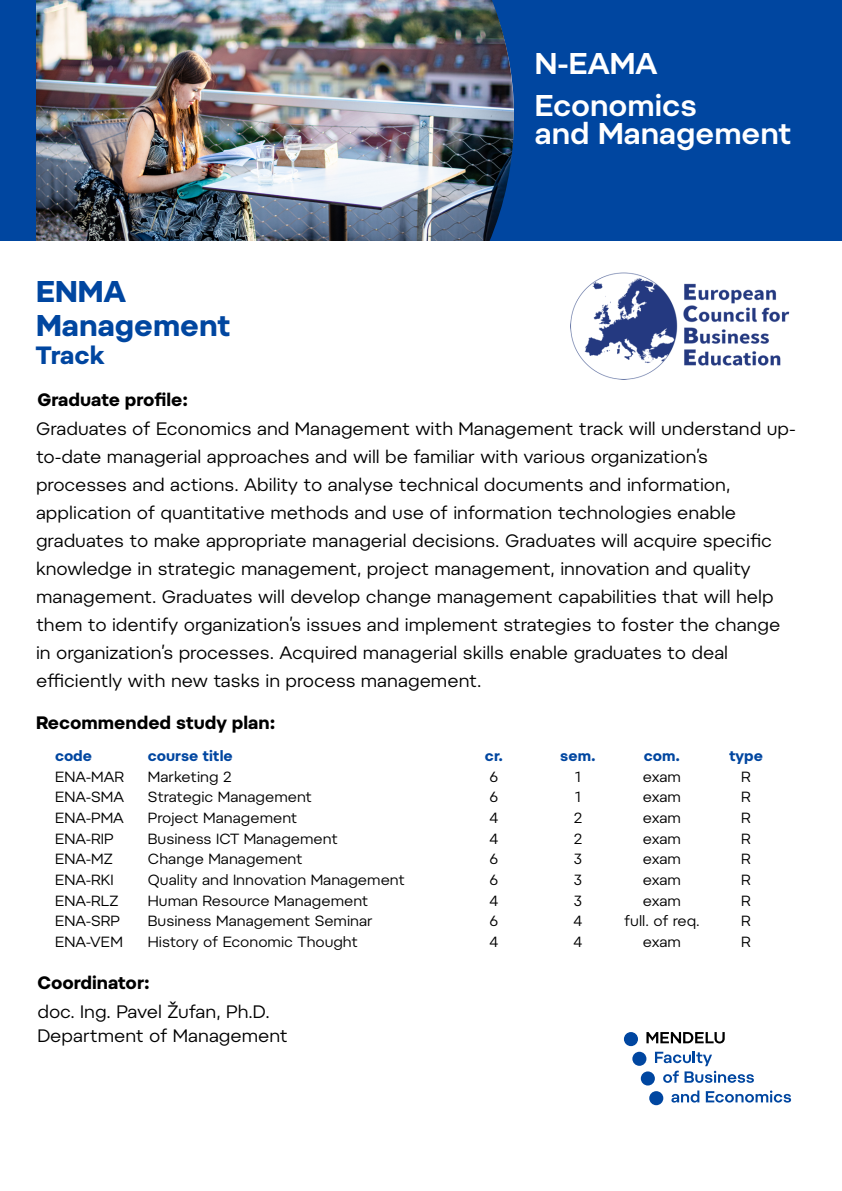
<style>
.page{position:relative;width:842px;height:1191px;background:#fff}
.page>*{position:absolute;margin:0;border:0;box-sizing:border-box;transform-origin:0 0}
.t1{font:600 30px/41.5px "Pepi";color:#fff}
.t2{font:700 30px/34px "Pepi";color:#0046a0}
.t3{font:700 25px "Pepi";letter-spacing:-.01em;color:#0046a0}
.t4{font:18px/28px "Pepi";color:#000}
.t5{font:700 18px "Pepi";color:#000}
.t6{font:14.7px "Pepi";color:#000}
.t7{font:700 14.7px "Pepi";color:#0046a0}
</style>
<div class="page">
<div style="left:0;top:0;width:842px;height:240px;background:#0046a0"></div>
<img style="left:36px;top:0;width:478px;height:240px">
<img style="left:571px;top:272px;width:219px;height:107px">
<div style="left:641px;top:1071px;width:14px;height:14px;background:#0046a0;border-radius:50%"></div>
<div style="left:649px;top:1091px;width:14px;height:14px;background:#0046a0;border-radius:50%"></div>
<div style="left:624px;top:1032px;width:14px;height:14px;background:#0046a0;border-radius:50%"></div>
<div style="left:632px;top:1051px;width:14px;height:15px;background:#0046a0;border-radius:50%"></div>
<svg style="left:655px;top:1051px;width:99px;height:32px"></svg>
<svg style="left:671px;top:1090px;width:28px;height:12px"></svg>
<svg style="left:706px;top:1090px;width:85px;height:12px"></svg>
<svg style="left:646px;top:1032px;width:79px;height:11px"></svg>
<h1 class="t2" style="left:36px;top:278px;width:196px">ENMA<br>Management</h1>
<h2 class="t3" style="left:36px;top:346px;width:70px">Track</h2>
<p class="t5" style="left:37px;top:393px;width:152px">Graduate profile:</p>
<h1 class="t1" style="left:535px;top:46px;width:164px">N-EAMA<br>Economics</h1>
<h1 class="t1" style="left:535px;top:116px;width:258px">and Management</h1>
<p class="t4" style="left:36px;top:417px;width:761px">Graduates of Economics and Management with Management track will understand up&shy;to-date managerial approaches and will be familiar with various organization’s processes and actions. Ability to analyse technical documents and information, application of quantitative methods and use of information technologies enable graduates to make appropriate managerial decisions. Graduates will acquire specific knowledge in strategic management, project management, innovation and quality management. Graduates will develop change management capabilities that will help them to identify organization’s issues and implement strategies to foster the change in organization’s processes. Acquired managerial skills enable graduates to deal efficiently with new tasks in process management.</p>
<p class="t5" style="left:36px;top:715px;width:241px">Recommended study plan:</p>
<p class="t7" style="left:55px;top:750px;width:39px">code</p>
<p class="t7" style="left:148px;top:750px;width:86px">course title</p>
<p class="t7" style="left:485px;top:750px;width:20px">cr.</p>
<p class="t7" style="left:560px;top:750px;width:37px">sem.</p>
<p class="t7" style="left:644px;top:750px;width:38px">com.</p>
<p class="t7" style="left:729px;top:750px;width:35px">type</p>
<p class="t6" style="left:55px;top:771px;width:71px">ENA-MAR</p>
<p class="t6" style="left:148px;top:771px;width:85px">Marketing 2</p>
<p class="t6" style="left:490px;top:771px;width:10px">6</p>
<p class="t6" style="left:575px;top:771px;width:8px">1</p>
<p class="t6" style="left:643px;top:771px;width:40px">exam</p>
<p class="t6" style="left:741px;top:771px;width:11px">R</p>
<p class="t6" style="left:55px;top:791px;width:71px">ENA-SMA</p>
<p class="t6" style="left:148px;top:791px;width:166px">Strategic Management</p>
<p class="t6" style="left:490px;top:791px;width:10px">6</p>
<p class="t6" style="left:575px;top:791px;width:8px">1</p>
<p class="t6" style="left:643px;top:791px;width:40px">exam</p>
<p class="t6" style="left:741px;top:791px;width:11px">R</p>
<p class="t6" style="left:55px;top:812px;width:70px">ENA-PMA</p>
<p class="t6" style="left:148px;top:812px;width:151px">Project Management</p>
<p class="t6" style="left:490px;top:812px;width:10px">4</p>
<p class="t6" style="left:574px;top:812px;width:10px">2</p>
<p class="t6" style="left:643px;top:812px;width:40px">exam</p>
<p class="t6" style="left:741px;top:812px;width:11px">R</p>
<p class="t6" style="left:55px;top:833px;width:60px">ENA-RIP</p>
<p class="t6" style="left:148px;top:833px;width:191px">Business ICT Management</p>
<p class="t6" style="left:490px;top:833px;width:10px">4</p>
<p class="t6" style="left:574px;top:833px;width:10px">2</p>
<p class="t6" style="left:643px;top:833px;width:40px">exam</p>
<p class="t6" style="left:741px;top:833px;width:11px">R</p>
<p class="t6" style="left:55px;top:853px;width:59px">ENA-MZ</p>
<p class="t6" style="left:148px;top:853px;width:156px">Change Management</p>
<p class="t6" style="left:490px;top:853px;width:10px">6</p>
<p class="t6" style="left:574px;top:853px;width:10px">3</p>
<p class="t6" style="left:643px;top:853px;width:40px">exam</p>
<p class="t6" style="left:741px;top:853px;width:11px">R</p>
<p class="t6" style="left:55px;top:874px;width:60px">ENA-RKI</p>
<p class="t6" style="left:148px;top:874px;width:259px">Quality and Innovation Management</p>
<p class="t6" style="left:490px;top:874px;width:10px">6</p>
<p class="t6" style="left:574px;top:874px;width:10px">3</p>
<p class="t6" style="left:643px;top:874px;width:40px">exam</p>
<p class="t6" style="left:741px;top:874px;width:11px">R</p>
<p class="t6" style="left:55px;top:895px;width:65px">ENA-RLZ</p>
<p class="t6" style="left:148px;top:895px;width:222px">Human Resource Management</p>
<p class="t6" style="left:490px;top:895px;width:10px">4</p>
<p class="t6" style="left:574px;top:895px;width:10px">3</p>
<p class="t6" style="left:643px;top:895px;width:40px">exam</p>
<p class="t6" style="left:741px;top:895px;width:11px">R</p>
<p class="t6" style="left:55px;top:915px;width:67px">ENA-SRP</p>
<p class="t6" style="left:148px;top:915px;width:226px">Business Management Seminar</p>
<p class="t6" style="left:490px;top:915px;width:10px">6</p>
<p class="t6" style="left:574px;top:915px;width:10px">4</p>
<p class="t6" style="left:624px;top:915px;width:77px">full. of req.</p>
<p class="t6" style="left:741px;top:915px;width:11px">R</p>
<p class="t6" style="left:55px;top:936px;width:69px">ENA-VEM</p>
<p class="t6" style="left:148px;top:936px;width:211px">History of Economic Thought</p>
<p class="t6" style="left:490px;top:936px;width:10px">4</p>
<p class="t6" style="left:574px;top:936px;width:10px">4</p>
<p class="t6" style="left:643px;top:936px;width:40px">exam</p>
<p class="t6" style="left:741px;top:936px;width:11px">R</p>
<p class="t5" style="left:37px;top:976px;width:114px">Coordinator:</p>
<p class="t4" style="left:37px;top:1002px;width:252px;line-height:24px">doc. Ing. Pavel Žufan, Ph.D.<br>Department of Management</p>
</div>
